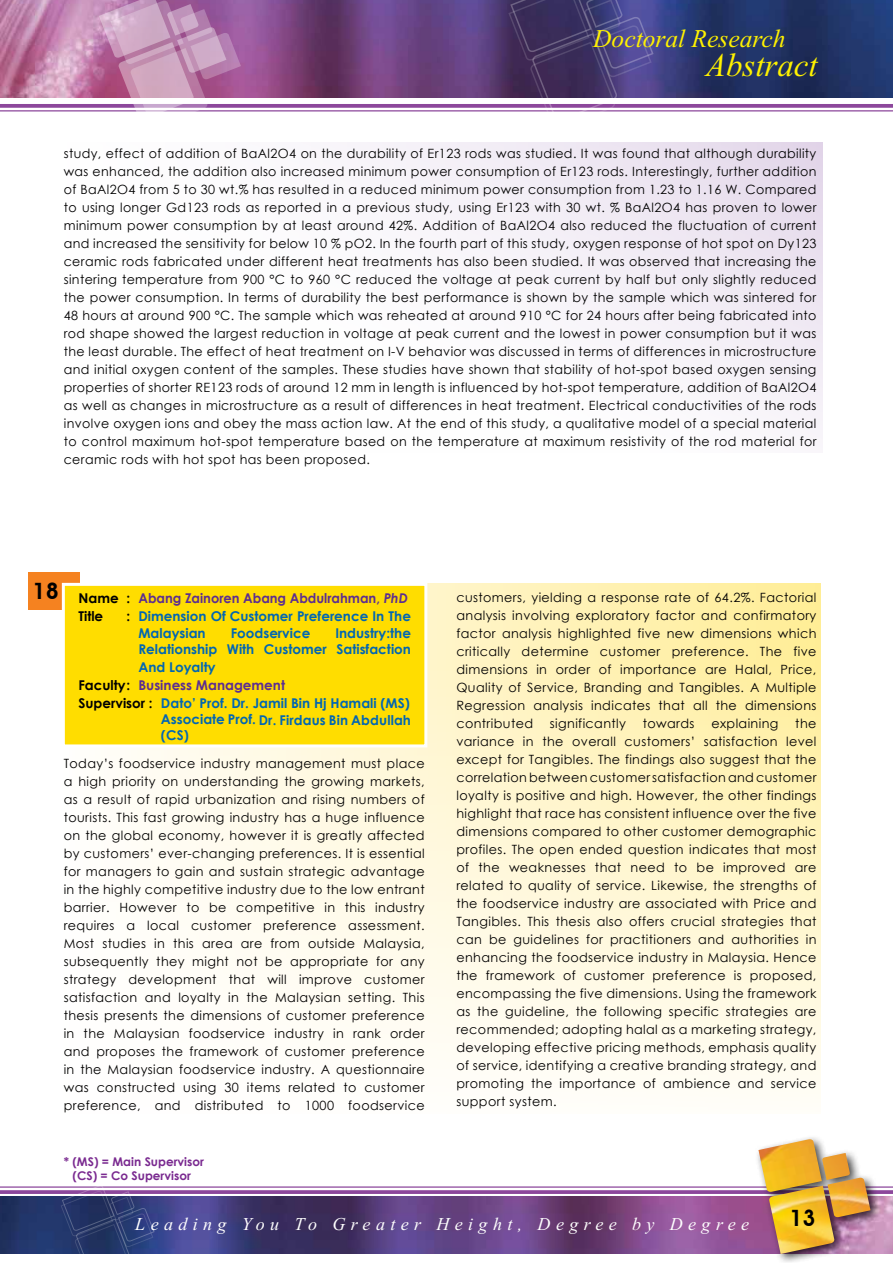
<style>
.page{position:relative;width:893px;height:1263px;background:#fff}
.page>*{position:absolute;margin:0;border:0;box-sizing:border-box;transform-origin:0 0}
.t1{font:33px "Times New Rom I";color:#fff200}
.t2{font:25.5px "Times New Rom I";color:#fff200}
.t3{font:600 22.5px "Avant Garde IT Cby BT";color:#000}
.t4{font:18px "Times New Rom I";letter-spacing:.3em;color:#fff}
.t5{font:700 13.5px/16.5px "Century Gothic";color:#0066b3}
.t6{font:700 13.5px/18px "Century Gothic";color:#5c2d91;scale:.96 1}
.t7{font:12.75px/18px "Century Gothic";letter-spacing:.03em;color:#000;text-align:justify}
.t8{font:700 12px/13.5px "Century Gothic";color:#7a2a90;text-align:center}
.s1{color:#000}
.s2{font-style:italic}
.s3{color:#5c2d91}
</style>
<div class="page">
<img style="left:0;top:0;width:893px;height:98px">
<hr style="left:0;top:110px;width:893px;height:1px;background:#8c479b">
<svg style="left:0;top:104px;width:893px;height:4px;background:#9252a1"></svg>
<svg style="left:508px;top:0;width:146px;height:112px;background:#584a7c"></svg>
<svg style="left:99px;top:0;width:142px;height:112px;background:#c18fb6"></svg>
<img style="left:0;top:1196px;width:893px;height:57px">
<hr style="left:0;top:1186px;width:893px;height:2px;background:#8c479b">
<svg style="left:0;top:1190px;width:893px;height:4px;background:#9251a1"></svg>
<div style="left:753px;top:1134px;width:128px;height:129px;background:#000;opacity:.75"></div>
<img style="left:758px;top:1139px;width:64px;height:53px">
<img style="left:822px;top:1153px;width:28px;height:27px">
<img style="left:827px;top:1178px;width:43px;height:39px">
<img style="left:769px;top:1185px;width:66px;height:69px">
<svg style="left:61px;top:1186px;width:94px;height:68px;background:#404a7d"></svg>
<svg style="left:131px;top:584px;width:690px;height:510px"></svg>
<div style="left:28px;top:573px;width:52px;height:37px;background:#f58220"></div>
<div style="left:62px;top:583px;width:365px;height:164px;background:#fd0;border:3px solid #fff"></div>
<div style="left:57px;top:142px;width:765px;height:310px;background:linear-gradient(to right,#fff,#f0eaf4)"></div>
<h2 class="t2" style="left:593px;top:24px;width:194px">Doctoral Research</h2>
<h1 class="t1" style="left:706px;top:47px;width:113px">Abstract</h1>
<p class="t7" style="left:64px;top:145px;width:754px">study, effect of addition of BaAl2O4 on the durability of Er123 rods was studied. It was found that although durability was enhanced, the addition also increased minimum power consumption of Er123 rods. Interestingly, further addition of BaAl2O4 from 5 to 30 wt.% has resulted in a reduced minimum power consumption from 1.23 to 1.16 W. Compared to using longer Gd123 rods as reported in a previous study, using Er123 with 30 wt. % BaAl2O4 has proven to lower minimum power consumption by at least around 42%. Addition of BaAl2O4 also reduced the fluctuation of current and increased the sensitivity for below 10 % pO2. In the fourth part of this study, oxygen response of hot spot on Dy123 ceramic rods fabricated under different heat treatments has also been studied. It was observed that increasing the sintering temperature from 900 °C to 960 °C reduced the voltage at peak current by half but only slightly reduced the power consumption. In terms of durability the best performance is shown by the sample which was sintered for 48 hours at around 900 °C. The sample which was reheated at around 910 °C for 24 hours after being fabricated into rod shape showed the largest reduction in voltage at peak current and the lowest in power consumption but it was the least durable. The effect of heat treatment on I-V behavior was discussed in terms of differences in microstructure and initial oxygen content of the samples. These studies have shown that stability of hot-spot based oxygen sensing properties of shorter RE123 rods of around 12 mm in length is influenced by hot-spot temperature, addition of BaAl2O4 as well as changes in microstructure as a result of differences in heat treatment. Electrical conductivities of the rods involve oxygen ions and obey the mass action law. At the end of this study, a qualitative model of a special material to control maximum hot-spot temperature based on the temperature at maximum resistivity of the rod material for ceramic rods with hot spot has been proposed.</p>
<h3 class="t3" style="left:33px;top:578px;width:28px">18</h3>
<p class="t6" style="left:78px;top:588px;width:345px"><span class="s1">Name :</span> Abang Zainoren Abang Abdulrahman, <span class="s2">PhD<br></span><span class="s1">Title</span></p>
<p class="t5" style="left:138px;top:607px;width:274px;text-indent:-12px"><span class="s1">:</span> Dimension Of Customer Preference In The<br>Malaysian</p>
<p class="t5" style="left:231px;top:624px;width:81px">Foodservice</p>
<p class="t5" style="left:138px;top:624px;width:274px;text-align:right">Industry:the<br>Relationship With Customer Satisfaction</p>
<p class="t5" style="left:78px;top:657px;width:333px;line-height:18px;text-indent:60px">And Loyalty<br><span class="s1">Faculty:</span> <span class="s3">Business Management<br></span><span class="s1">Supervisor :</span> Dato’ Prof. Dr. Jamil Bin Hj Hamali (MS)</p>
<p class="t5" style="left:161px;top:711px;width:252px;line-height:15px">Associate Prof. Dr. Firdaus Bin Abdullah (CS)</p>
<p class="t7" style="left:64px;top:754px;width:363px">Today’s foodservice industry management must place a high priority on understanding the growing markets, as a result of rapid urbanization and rising numbers of tourists. This fast growing industry has a huge influence on the global economy, however it is greatly affected by customers’ ever-changing preferences. It is essential for managers to gain and sustain strategic advantage in the highly competitive industry due to the low entrant barrier. However to be competitive in this industry requires a local customer preference assessment.<br>Most studies in this area are from outside Malaysia, subsequently they might not be appropriate for any strategy development that will improve customer satisfaction and loyalty in the Malaysian setting. This thesis presents the dimensions of customer preference in the Malaysian foodservice industry in rank order and proposes the framework of customer preference in the Malaysian foodservice industry. A questionnaire was constructed using 30 items related to customer preference, and distributed to 1000 foodservice</p>
<p class="t8" style="left:64px;top:1154px;width:142px">* (MS) = Main Supervisor (CS) = Co Supervisor</p>
<p class="t7" style="left:456px;top:588px;width:362px">customers, yielding a response rate of 64.2%. Factorial analysis involving exploratory factor and confirmatory factor analysis highlighted five new dimensions which critically determine customer preference. The five dimensions in order of importance are Halal, Price, Quality of Service, Branding and Tangibles. A Multiple Regression analysis indicates that all the dimensions contributed</p>
<p class="t7" style="left:550px;top:714px;width:77px">significantly</p>
<p class="t7" style="left:643px;top:714px;width:53px">towards</p>
<p class="t7" style="left:711px;top:714px;width:69px">explaining</p>
<p class="t7" style="left:456px;top:714px;width:362px;text-indent:339px">the variance in the overall customers’ satisfaction level except for Tangibles. The findings also suggest that the correlation between customer satisfaction and customer loyalty is positive and high. However, the other findings highlight that race has consistent influence over the five dimensions compared to other customer demographic profiles. The open ended question indicates that most of the weaknesses that need to be improved are related to quality of service. Likewise, the strengths of the foodservice industry are associated with Price and Tangibles. This thesis also offers crucial strategies that can be guidelines for practitioners and authorities in enhancing the foodservice industry in Malaysia. Hence the framework of customer preference is proposed, encompassing the five dimensions. Using the framework as the guideline, the following specific strategies are recommended; adopting halal as a marketing strategy, developing effective pricing methods, emphasis quality of service, identifying a creative branding strategy, and promoting the importance of ambience and service support system.</p>
<h3 class="t4" style="left:135px;top:1214px;width:615px">Leading You To Greater Height, Degree by Degree</h3>
<h3 class="t3" style="left:789px;top:1205px;width:28px">13</h3>
</div>
